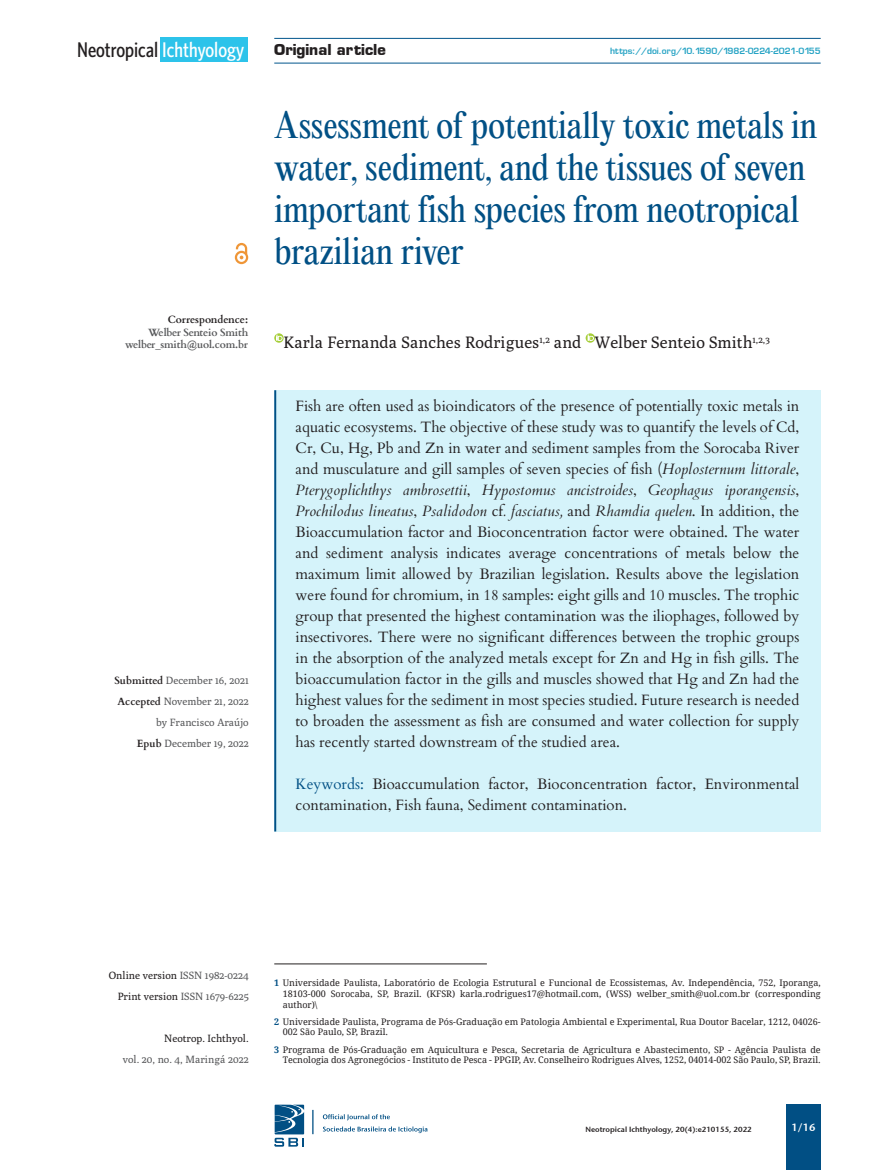
<style>
.page{position:relative;width:893px;height:1170px;background:#fff}
.page>*{position:absolute;margin:0;border:0;box-sizing:border-box;transform-origin:0 0}
.t1{font:33px/42px "Editorial New";letter-spacing:-.02em;color:#015085}
.t2{font:500 21.3px "Whitney Condensed";color:#231f20}
.t3{font:16.5px "Poly";color:#231f20}
.t4{font:700 15.75px "Eugenio";color:#231f20}
.t5{font:15px/21px "Cardo";color:#231f20;text-align:justify}
.t6{font:10.5px/21px "Poly";color:#57585a;text-align:right}
.t7{font:700 10.5px/12.6px "Cardo";letter-spacing:-.015em;color:#57585a;text-align:right}
.t8{font:10.5px "Poly";color:#231f20}
.t9{font:700 10.5px "Cardo";color:#231f20}
.t10{font:10.5px "Stone Sans Sem ITCTT Semi";color:#fff}
.t11{font:9px/10.8px "Droid Serif";color:#231f20;text-align:justify}
.t12{font:9px "Eugenio Medium Normal";color:#26a3c4}
.t13{font:7.5px "Stone Sans Sem ITCTT Semi";color:#231f20}
.s1{color:#fff}
.s2{font-family:"Cardo";font-weight:700;color:#231f20}
.s3{font-style:italic}
.s4{color:#015085}
.s5{color:#231f20}
.s6{font-weight:700;color:#014f84}
</style>
<div class="page">
<div style="left:786px;top:1104px;width:35px;height:65px;background:#014f84"></div>
<hr style="left:274px;top:63px;width:547px;height:1px;background:#01558c">
<hr style="left:274px;top:38px;width:547px;height:1px;background:#01558c">
<svg style="left:323px;top:1126px;width:104px;height:6px"></svg>
<svg style="left:323px;top:1114px;width:67px;height:6px"></svg>
<svg style="left:312px;top:1109px;width:1px;height:25px"></svg>
<svg style="left:274px;top:1104px;width:30px;height:42px"></svg>
<div style="left:160px;top:37px;width:88px;height:25px;background:#2dc3ea"></div>
<div style="left:274px;top:390px;width:547px;height:441px;background:#d5f3fa"></div>
<hr style="left:274px;top:390px;width:2px;height:441px;background:#015085">
<svg style="left:274px;top:333px;width:10px;height:10px"></svg>
<svg style="left:276px;top:334px;width:7px;height:7px"></svg>
<svg style="left:586px;top:333px;width:9px;height:10px"></svg>
<svg style="left:587px;top:334px;width:7px;height:7px"></svg>
<hr style="left:274px;top:963px;width:213px;height:1px;background:#231f20">
<svg style="left:235px;top:243px;width:13px;height:21px"></svg>
<h2 class="t2" style="left:77px;top:37px;width:169px">Neotropical <span class="s1">Ichthyology</span></h2>
<p class="t4" style="left:274px;top:40px;width:113px">Original article</p>
<p class="t12" style="left:610px;top:45px;width:212px">https://doi.org/10.1590/1982-0224-2021-0155</p>
<p class="t9" style="left:168px;top:311px;width:82px">Correspondence:</p>
<p class="t7" style="left:125px;top:325px;width:125px">Welber Senteio Smith welber_smith@uol.com.br</p>
<p class="t6" style="left:114px;top:670px;width:136px"><span class="s2">Submitted</span> December 16, 2021<br><span class="s2">Accepted</span> November 21, 2022 by Francisco Araújo<br><span class="s2">Epub</span> December 19, 2022</p>
<h1 class="t1" style="left:274px;top:104px;width:545px">Assessment of potentially toxic metals in water, sediment, and the tissues of seven important fish species from neotropical brazilian river</h1>
<p class="t3" style="left:284px;top:333px;width:488px">Karla Fernanda Sanches Rodrigues<sup>1,2</sup> and Welber Senteio Smith<sup>1,2,3</sup></p>
<p class="t5" style="left:295px;top:395px;width:505px">Fish are often used as bioindicators of the presence of potentially toxic metals in aquatic ecosystems. The objective of these study was to quantify the levels of Cd, Cr, Cu, Hg, Pb and Zn in water and sediment samples from the Sorocaba River and musculature and gill samples of seven species of fish (<span class="s3">Hoplosternum littorale</span>, <span class="s3">Pterygoplichthys ambrosettii</span>, <span class="s3">Hypostomus ancistroides</span>, <span class="s3">Geophagus iporangensis</span>, <span class="s3">Prochilodus lineatus</span>, <span class="s3">Psalidodon</span> cf<span class="s3">. fasciatus,</span> and <span class="s3">Rhamdia quelen</span>. In addition, the Bioaccumulation factor and Bioconcentration factor were obtained. The water and sediment analysis indicates average concentrations of metals below the maximum limit allowed by Brazilian legislation. Results above the legislation were found for chromium, in 18 samples: eight gills and 10 muscles. The trophic group that presented the highest contamination was the iliophages, followed by insectivores. There were no significant differences between the trophic groups in the absorption of the analyzed metals except for Zn and Hg in fish gills. The bioaccumulation factor in the gills and muscles showed that Hg and Zn had the highest values for the sediment in most species studied. Future research is needed to broaden the assessment as fish are consumed and water collection for supply has recently started downstream of the studied area.</p>
<p class="t5" style="left:295px;top:773px;width:505px"><span class="s4">Keywords:</span> Bioaccumulation factor, Bioconcentration factor, Environmental contamination, Fish fauna, Sediment contamination.</p>
<p class="t6" style="left:109px;top:964px;width:141px"><span class="s5">Online version</span> ISSN 1982-0224<br><span class="s5">Print version</span> ISSN 1679-6225</p>
<p class="t8" style="left:164px;top:1031px;width:86px">Neotrop. Ichthyol.</p>
<p class="t6" style="left:123px;top:1048px;width:127px">vol. 20, no. 4, Maringá 2022</p>
<p class="t11" style="left:283px;top:977px;width:539px;text-indent:-9px"><span class="s6">1</span> Universidade Paulista, Laboratório de Ecologia Estrutural e Funcional de Ecossistemas, Av. Independência, 752, Iporanga, 18103-000 Sorocaba, SP, Brazil. (KFSR) karla.rodrigues17@hotmail.com, (WSS) welber_smith@uol.com.br (corresponding author)\</p>
<p class="t11" style="left:283px;top:1016px;width:539px;text-indent:-9px"><span class="s6">2</span> Universidade Paulista, Programa de Pós-Graduação em Patologia Ambiental e Experimental, Rua Doutor Bacelar, 1212, 04026-<br>002 São Paulo, SP, Brazil.</p>
<p class="t11" style="left:274px;top:1043px;width:548px;text-align:right"><span class="s6">3</span> Programa de Pós-Graduação em Aquicultura e Pesca, Secretaria de Agricultura e Abastecimento, SP - Agência Paulista de<br>Tecnologia dos Agronegócios - Instituto de Pesca - PPGIP, Av. Conselheiro Rodrigues Alves, 1252, 04014-002 São Paulo, SP, Brazil.</p>
<p class="t13" style="left:585px;top:1122px;width:168px">Neotropical Ichthyology, 20(4):e210155, 2022</p>
<p class="t10" style="left:791px;top:1118px;width:25px">1/16</p>
</div>
